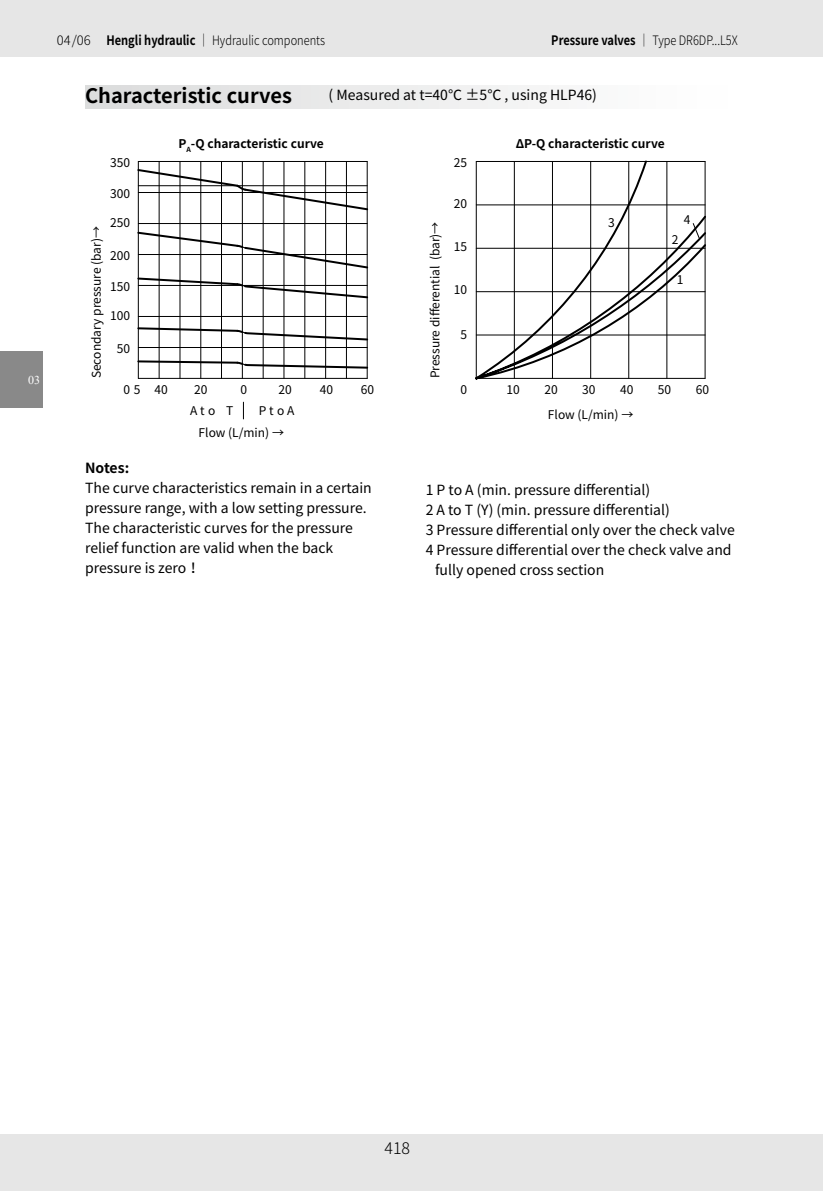
<style>
.page{position:relative;width:823px;height:1191px;background:#fff}
.page>*{position:absolute;margin:0;border:0;box-sizing:border-box;transform-origin:0 0}
.t1{font:700 20px "Noto Sans Hans";color:#000}
.t2{font:300 16px "Noto Sans Hans";color:#000}
.t3{font:14px/20px "Noto Sans Hans";color:#000}
.t4{font:700 14px "Noto Sans Hans";letter-spacing:-.01em;color:#000}
.t5{font:300 13px "Noto Sans Hans";color:#000}
.t6{font:300 13px "Noto Sans Hans";color:#000;scale:.85 1}
.t7{font:12px "Noto Sans Hans";color:#000}
.t8{font:700 12px "Noto Sans Hans";color:#000}
.t9{font:12px "Times New Roman";color:#fff}
.s1{font-weight:700}
</style>
<div class="page">
<div style="left:0;top:0;width:822px;height:57px;background:#e6e6e6"></div>
<div style="left:0;top:1134px;width:822px;height:57px;background:#e6e6e6"></div>
<div style="left:0;top:351px;width:43px;height:57px;background:#898989"></div>
<hr style="left:138px;top:161px;width:1px;height:217px;background:#000">
<hr style="left:221px;top:161px;width:1px;height:217px;background:#000">
<hr style="left:200px;top:161px;width:1px;height:217px;background:#000">
<hr style="left:179px;top:161px;width:1px;height:217px;background:#000">
<hr style="left:159px;top:161px;width:1px;height:217px;background:#000">
<hr style="left:242px;top:161px;width:1px;height:217px;background:#000">
<hr style="left:366px;top:161px;width:1px;height:217px;background:#000">
<hr style="left:346px;top:161px;width:1px;height:217px;background:#000">
<hr style="left:325px;top:161px;width:1px;height:217px;background:#000">
<hr style="left:304px;top:161px;width:1px;height:217px;background:#000">
<hr style="left:283px;top:161px;width:1px;height:217px;background:#000">
<hr style="left:262px;top:161px;width:1px;height:217px;background:#000">
<hr style="left:138px;top:378px;width:229px;height:1px;background:#000">
<hr style="left:138px;top:161px;width:229px;height:1px;background:#000">
<hr style="left:138px;top:316px;width:229px;height:1px;background:#000">
<hr style="left:138px;top:347px;width:229px;height:1px;background:#000">
<svg style="left:475px;top:160px;width:231px;height:220px"></svg>
<svg style="left:243px;top:402px;width:1px;height:17px"></svg>
<svg style="left:137px;top:168px;width:563px;height:102px"></svg>
<svg style="left:137px;top:276px;width:232px;height:23px"></svg>
<svg style="left:137px;top:326px;width:232px;height:15px"></svg>
<svg style="left:137px;top:359px;width:232px;height:11px"></svg>
<div style="left:85px;top:85px;width:652px;height:24px;background:linear-gradient(to right,#dbdcdc,#fff)"></div>
<p class="t9" style="left:28px;top:372px;width:13px">03</p>
<p class="t5" style="left:57px;top:33px;width:270px">04/06 <span class="s1">Hengli hydraulic</span> ｜ Hydraulic components</p>
<p class="t6" style="left:551px;top:33px;width:221px"><span class="s1">Pressure valves</span> ｜ Type DR6DP...L5X</p>
<h1 class="t1" style="left:85px;top:84px;width:208px">Characteristic curves</h1>
<p class="t3" style="left:328px;top:86px;width:270px">( Measured at t=40℃ ±5℃ , using HLP46)</p>
<p class="t8" style="left:178px;top:137px;width:147px">P<sub>A</sub>-Q characteristic curve</p>
<p class="t8" style="left:515px;top:137px;width:150px">ΔP-Q characteristic curve</p>
<p class="t7" style="left:110px;top:156px;width:21px">350</p>
<p class="t7" style="left:110px;top:187px;width:21px">300</p>
<p class="t7" style="left:110px;top:216px;width:21px">250</p>
<p class="t7" style="left:110px;top:249px;width:21px">200</p>
<p class="t7" style="left:110px;top:280px;width:21px">150</p>
<p class="t7" style="left:110px;top:309px;width:21px">100</p>
<p class="t7" style="left:117px;top:342px;width:15px">50</p>
<p class="t7" style="left:124px;top:383px;width:46px">05 40</p>
<p class="t7" style="left:194px;top:383px;width:15px">20</p>
<p class="t7" style="left:240px;top:383px;width:8px">0</p>
<p class="t7" style="left:278px;top:383px;width:15px">20</p>
<p class="t7" style="left:319px;top:383px;width:15px">40</p>
<p class="t7" style="left:361px;top:383px;width:15px">60</p>
<p class="t7" style="left:90px;top:378px;width:154px;rotate:-90deg">Secondary pressure (bar)→</p>
<p class="t7" style="left:428px;top:378px;width:158px;rotate:-90deg">Pressure differential (bar)→</p>
<p class="t7" style="left:453px;top:156px;width:15px">25</p>
<p class="t7" style="left:453px;top:197px;width:15px">20</p>
<p class="t7" style="left:453px;top:240px;width:15px">15</p>
<p class="t7" style="left:453px;top:283px;width:15px">10</p>
<p class="t7" style="left:460px;top:328px;width:8px">5</p>
<p class="t7" style="left:607px;top:216px;width:8px">3</p>
<p class="t7" style="left:683px;top:213px;width:8px">4</p>
<p class="t7" style="left:671px;top:233px;width:8px">2</p>
<p class="t7" style="left:676px;top:273px;width:8px">1</p>
<p class="t7" style="left:460px;top:383px;width:8px">0</p>
<p class="t7" style="left:506px;top:383px;width:15px">10</p>
<p class="t7" style="left:544px;top:383px;width:15px">20</p>
<p class="t7" style="left:582px;top:383px;width:15px">30</p>
<p class="t7" style="left:619px;top:383px;width:15px">40</p>
<p class="t7" style="left:657px;top:383px;width:15px">50</p>
<p class="t7" style="left:695px;top:383px;width:15px">60</p>
<p class="t7" style="left:190px;top:404px;width:45px">A to T</p>
<p class="t7" style="left:259px;top:404px;width:37px">P t o A</p>
<p class="t7" style="left:547px;top:408px;width:87px">Flow (L/min) →</p>
<p class="t7" style="left:198px;top:426px;width:87px">Flow (L/min) →</p>
<p class="t4" style="left:85px;top:460px;width:46px">Notes:</p>
<p class="t3" style="left:85px;top:478px;width:288px">The curve characteristics remain in a certain pressure range, with a low setting pressure.<br>The characteristic curves for the pressure relief function are valid when the back pressure is zero ！</p>
<p class="t3" style="left:425px;top:480px;width:226px">1 P to A (min. pressure differential)</p>
<p class="t3" style="left:425px;top:500px;width:245px">2 A to T (Y) (min. pressure differential)</p>
<p class="t3" style="left:425px;top:520px;width:310px">3 Pressure differential only over the check valve</p>
<p class="t3" style="left:425px;top:540px;width:307px">4 Pressure differential over the check valve and</p>
<p class="t3" style="left:435px;top:560px;width:171px">fully opened cross section</p>
<p class="t2" style="left:384px;top:1139px;width:27px">418</p>
</div>
